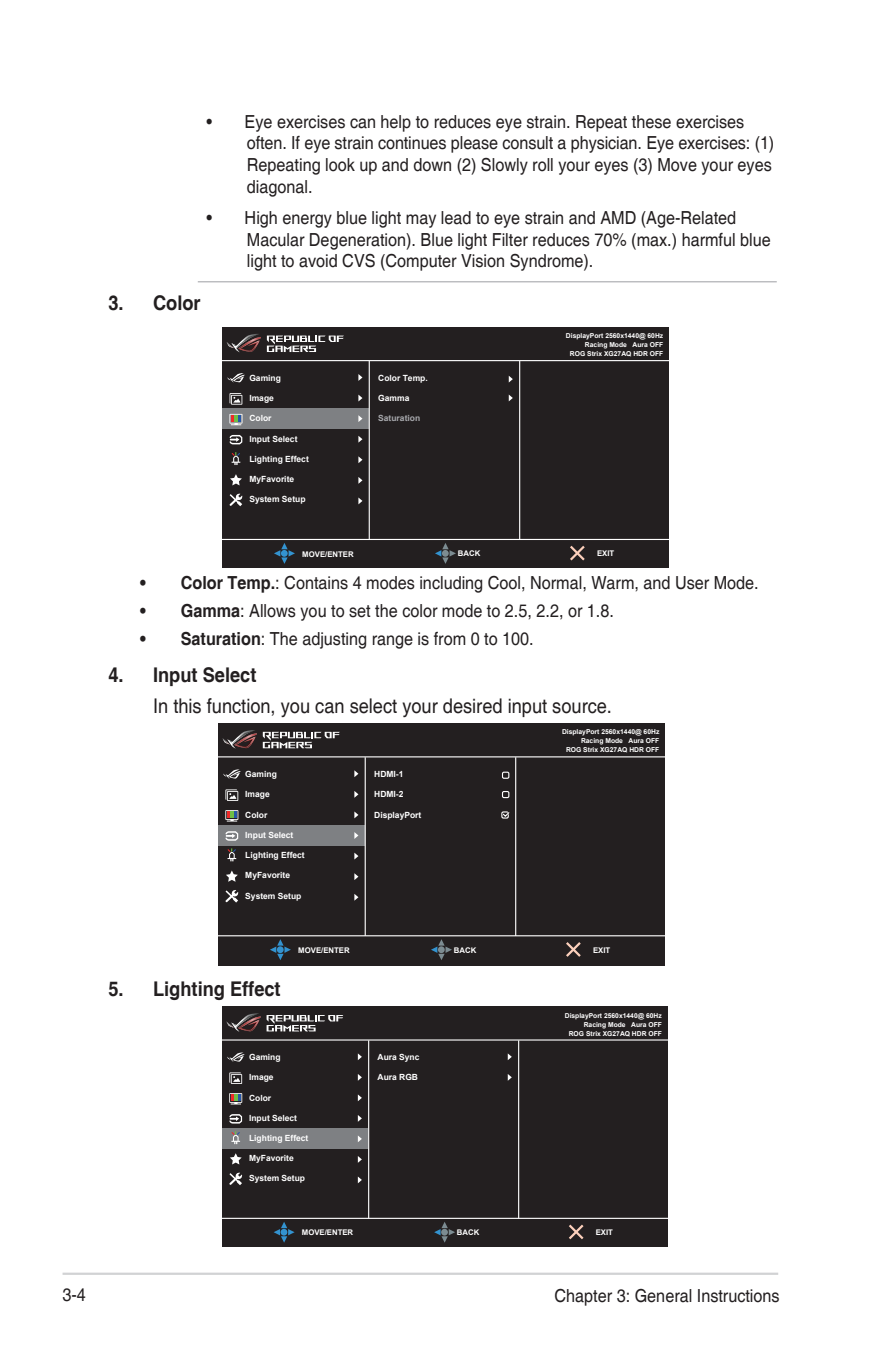
<style>
.page{position:relative;width:893px;height:1346px;background:#fff}
.page>*{position:absolute;margin:0;border:0;box-sizing:border-box;transform-origin:0 0}
.List{font:20.25px "Helvetica";color:#231f20;scale:.9 1}
.t1{font:700 20.25px "Helvetica";color:#231f20;scale:.9 1}
.t2{font:18px/21.6px "Helvetica";color:#231f20;scale:.9 1}
.t3{font:700 8.55px "Arial";color:#fff}
.t4{font:700 8.55px "Arial";color:#a8a9ad}
.t5{font:700 7.88px "Arial";color:#fff}
.t6{font:700 6.75px/9px "Arial";color:#fff;text-align:right}
.s1{font-weight:700}
</style>
<div class="page">
<hr style="left:63px;top:1272px;width:715px;height:3px;background:#d1d2d4">
<hr style="left:198px;top:281px;width:579px;height:1px;background:#a8a9ad">
<div style="left:222px;top:327px;width:447px;height:240px;background:#231f20"></div>
<div style="left:222px;top:408px;width:147px;height:21px;background:#7e8083"></div>
<hr style="left:222px;top:360px;width:448px;height:1px;background:#fff">
<hr style="left:222px;top:539px;width:448px;height:1px;background:#fff">
<svg style="left:435px;top:543px;width:21px;height:21px"></svg>
<hr style="left:369px;top:361px;width:1px;height:178px;background:#fff">
<hr style="left:519px;top:361px;width:1px;height:179px;background:#fff">
<svg style="left:570px;top:546px;width:15px;height:14px"></svg>
<svg style="left:227px;top:334px;width:34px;height:18px"></svg>
<svg style="left:267px;top:336px;width:77px;height:16px"></svg>
<svg style="left:274px;top:543px;width:21px;height:21px"></svg>
<svg style="left:358px;top:415px;width:4px;height:7px"></svg>
<svg style="left:358px;top:497px;width:4px;height:7px"></svg>
<svg style="left:358px;top:374px;width:4px;height:7px"></svg>
<svg style="left:358px;top:395px;width:4px;height:6px"></svg>
<svg style="left:358px;top:436px;width:4px;height:7px"></svg>
<svg style="left:358px;top:456px;width:4px;height:7px"></svg>
<svg style="left:358px;top:477px;width:4px;height:7px"></svg>
<svg style="left:229px;top:414px;width:13px;height:11px"></svg>
<svg style="left:229px;top:493px;width:14px;height:13px"></svg>
<svg style="left:229px;top:435px;width:13px;height:9px"></svg>
<svg style="left:230px;top:474px;width:12px;height:11px"></svg>
<svg style="left:227px;top:373px;width:18px;height:9px"></svg>
<svg style="left:509px;top:376px;width:4px;height:6px"></svg>
<svg style="left:509px;top:395px;width:4px;height:6px"></svg>
<svg style="left:232px;top:452px;width:8px;height:13px"></svg>
<svg style="left:230px;top:393px;width:12px;height:12px"></svg>
<div style="left:218px;top:723px;width:447px;height:242px;background:#231f20"></div>
<div style="left:218px;top:825px;width:147px;height:21px;background:#7e8083"></div>
<hr style="left:218px;top:756px;width:448px;height:1px;background:#fff">
<hr style="left:218px;top:935px;width:448px;height:1px;background:#fff">
<svg style="left:431px;top:939px;width:21px;height:21px"></svg>
<hr style="left:365px;top:757px;width:1px;height:179px;background:#fff">
<hr style="left:515px;top:757px;width:1px;height:179px;background:#fff">
<svg style="left:566px;top:942px;width:15px;height:15px"></svg>
<svg style="left:223px;top:730px;width:34px;height:18px"></svg>
<svg style="left:263px;top:732px;width:77px;height:16px"></svg>
<svg style="left:270px;top:939px;width:21px;height:21px"></svg>
<svg style="left:354px;top:811px;width:4px;height:7px"></svg>
<svg style="left:354px;top:894px;width:4px;height:7px"></svg>
<svg style="left:354px;top:770px;width:4px;height:7px"></svg>
<svg style="left:354px;top:791px;width:4px;height:7px"></svg>
<svg style="left:354px;top:832px;width:4px;height:7px"></svg>
<svg style="left:354px;top:852px;width:4px;height:7px"></svg>
<svg style="left:354px;top:873px;width:4px;height:7px"></svg>
<svg style="left:225px;top:810px;width:13px;height:11px"></svg>
<svg style="left:225px;top:890px;width:13px;height:12px"></svg>
<svg style="left:225px;top:831px;width:13px;height:10px"></svg>
<svg style="left:226px;top:870px;width:12px;height:12px"></svg>
<svg style="left:223px;top:769px;width:18px;height:10px"></svg>
<svg style="left:228px;top:848px;width:8px;height:13px"></svg>
<svg style="left:225px;top:789px;width:13px;height:12px"></svg>
<div style="left:502px;top:771px;width:7px;height:8px;border:1px solid #fff"></div>
<div style="left:502px;top:791px;width:7px;height:7px;border:1px solid #fff"></div>
<svg style="left:501px;top:811px;width:9px;height:8px"></svg>
<div style="left:222px;top:1006px;width:445px;height:241px;background:#231f20"></div>
<div style="left:222px;top:1128px;width:146px;height:21px;background:#7e8083"></div>
<hr style="left:221px;top:1039px;width:447px;height:1px;background:#fff">
<hr style="left:221px;top:1218px;width:447px;height:1px;background:#fff">
<svg style="left:434px;top:1222px;width:21px;height:20px"></svg>
<hr style="left:368px;top:1040px;width:1px;height:178px;background:#fff">
<hr style="left:518px;top:1040px;width:1px;height:178px;background:#fff">
<svg style="left:569px;top:1224px;width:14px;height:15px"></svg>
<svg style="left:226px;top:1013px;width:35px;height:19px"></svg>
<svg style="left:267px;top:1015px;width:76px;height:16px"></svg>
<svg style="left:508px;top:1053px;width:4px;height:7px"></svg>
<svg style="left:508px;top:1074px;width:4px;height:7px"></svg>
<svg style="left:274px;top:1222px;width:21px;height:20px"></svg>
<svg style="left:358px;top:1094px;width:4px;height:7px"></svg>
<svg style="left:358px;top:1176px;width:4px;height:7px"></svg>
<svg style="left:358px;top:1053px;width:4px;height:7px"></svg>
<svg style="left:358px;top:1074px;width:4px;height:7px"></svg>
<svg style="left:358px;top:1115px;width:4px;height:7px"></svg>
<svg style="left:358px;top:1135px;width:4px;height:7px"></svg>
<svg style="left:358px;top:1156px;width:4px;height:7px"></svg>
<svg style="left:229px;top:1093px;width:13px;height:11px"></svg>
<svg style="left:229px;top:1172px;width:13px;height:13px"></svg>
<svg style="left:229px;top:1114px;width:13px;height:9px"></svg>
<svg style="left:230px;top:1153px;width:12px;height:11px"></svg>
<svg style="left:227px;top:1052px;width:17px;height:10px"></svg>
<svg style="left:231px;top:1131px;width:9px;height:13px"></svg>
<svg style="left:229px;top:1072px;width:13px;height:12px"></svg>
<p class="t2" style="left:247px;top:111px;width:588px;text-indent:-40px">• Eye exercises can help to reduces eye strain. Repeat these exercises often. If eye strain continues please consult a physician. Eye exercises: (1)<br>Repeating look up and down (2) Slowly roll your eyes (3) Move your eyes diagonal.</p>
<p class="t2" style="left:247px;top:207px;width:584px;text-indent:-40px">• High energy blue light may lead to eye strain and AMD (Age-Related<br>Macular Degeneration). Blue light Filter reduces 70% (max.) harmful blue light to avoid CVS (Computer Vision Syndrome).</p>
<p class="t1" style="left:108px;top:291px;width:104px">3. Color</p>
<p class="t3" style="left:249px;top:372px;width:33px">Gaming</p>
<p class="t3" style="left:249px;top:392px;width:26px">Image</p>
<p class="t3" style="left:249px;top:412px;width:24px">Color</p>
<p class="t3" style="left:249px;top:433px;width:50px">Input Select</p>
<p class="t3" style="left:249px;top:453px;width:61px">Lighting Effect</p>
<p class="t3" style="left:249px;top:473px;width:46px">MyFavorite</p>
<p class="t3" style="left:249px;top:493px;width:58px">System Setup</p>
<p class="t3" style="left:378px;top:372px;width:51px">Color Temp.</p>
<p class="t3" style="left:378px;top:392px;width:33px">Gamma</p>
<p class="t4" style="left:378px;top:412px;width:43px">Saturation</p>
<p class="t6" style="left:566px;top:331px;width:99px">DisplayPort 2560x1440@ 60Hz<br>Racing Mode Aura OFF<br>ROG Strix XG27AQ HDR OFF</p>
<p class="t5" style="left:302px;top:548px;width:53px">MOVE/ENTER</p>
<p class="t5" style="left:458px;top:548px;width:24px">BACK</p>
<p class="t5" style="left:597px;top:548px;width:19px">EXIT</p>
<p class="t2" style="left:140px;top:572px;width:689px"><span class="s1">• Color Temp.</span>: Contains 4 modes including Cool, Normal, Warm, and User Mode.</p>
<p class="t2" style="left:140px;top:600px;width:528px"><span class="s1">• Gamma</span>: Allows you to set the color mode to 2.5, 2.2, or 1.8.</p>
<p class="t2" style="left:140px;top:628px;width:439px"><span class="s1">• Saturation</span>: The adjusting range is from 0 to 100.</p>
<p class="t1" style="left:108px;top:663px;width:166px">4. Input Select</p>
<p class="List" style="left:153px;top:694px;width:511px">In this function, you can select your desired input source.</p>
<p class="t3" style="left:245px;top:768px;width:33px">Gaming</p>
<p class="t3" style="left:245px;top:788px;width:26px">Image</p>
<p class="t3" style="left:245px;top:809px;width:24px">Color</p>
<p class="t3" style="left:245px;top:829px;width:50px">Input Select</p>
<p class="t3" style="left:245px;top:849px;width:61px">Lighting Effect</p>
<p class="t3" style="left:245px;top:869px;width:46px">MyFavorite</p>
<p class="t3" style="left:245px;top:890px;width:58px">System Setup</p>
<p class="t3" style="left:374px;top:768px;width:31px">HDMI-1</p>
<p class="t3" style="left:374px;top:788px;width:31px">HDMI-2</p>
<p class="t3" style="left:374px;top:808px;width:49px">DisplayPort</p>
<p class="t6" style="left:562px;top:727px;width:99px">DisplayPort 2560x1440@ 60Hz<br>Racing Mode Aura OFF<br>ROG Strix XG27AQ HDR OFF</p>
<p class="t1" style="left:108px;top:976px;width:193px">5. Lighting Effect</p>
<p class="t5" style="left:298px;top:944px;width:53px">MOVE/ENTER</p>
<p class="t5" style="left:454px;top:944px;width:24px">BACK</p>
<p class="t5" style="left:593px;top:944px;width:19px">EXIT</p>
<p class="t6" style="left:565px;top:1011px;width:99px">DisplayPort 2560x1440@ 60Hz<br>Racing Mode Aura OFF<br>ROG Strix XG27AQ HDR OFF</p>
<p class="t3" style="left:249px;top:1051px;width:33px">Gaming</p>
<p class="t3" style="left:249px;top:1071px;width:26px">Image</p>
<p class="t3" style="left:249px;top:1091px;width:24px">Color</p>
<p class="t3" style="left:249px;top:1112px;width:49px">Input Select</p>
<p class="t3" style="left:249px;top:1132px;width:61px">Lighting Effect</p>
<p class="t3" style="left:249px;top:1152px;width:46px">MyFavorite</p>
<p class="t3" style="left:249px;top:1172px;width:57px">System Setup</p>
<p class="t3" style="left:378px;top:1051px;width:43px">Aura Sync</p>
<p class="t3" style="left:378px;top:1071px;width:42px">Aura RGB</p>
<p class="t5" style="left:302px;top:1227px;width:53px">MOVE/ENTER</p>
<p class="t5" style="left:457px;top:1227px;width:24px">BACK</p>
<p class="t5" style="left:596px;top:1227px;width:19px">EXIT</p>
<p class="t2" style="left:63px;top:1284px;width:28px">3-4</p>
<p class="t2" style="left:555px;top:1285px;width:252px">Chapter 3: General Instructions</p>
</div>
